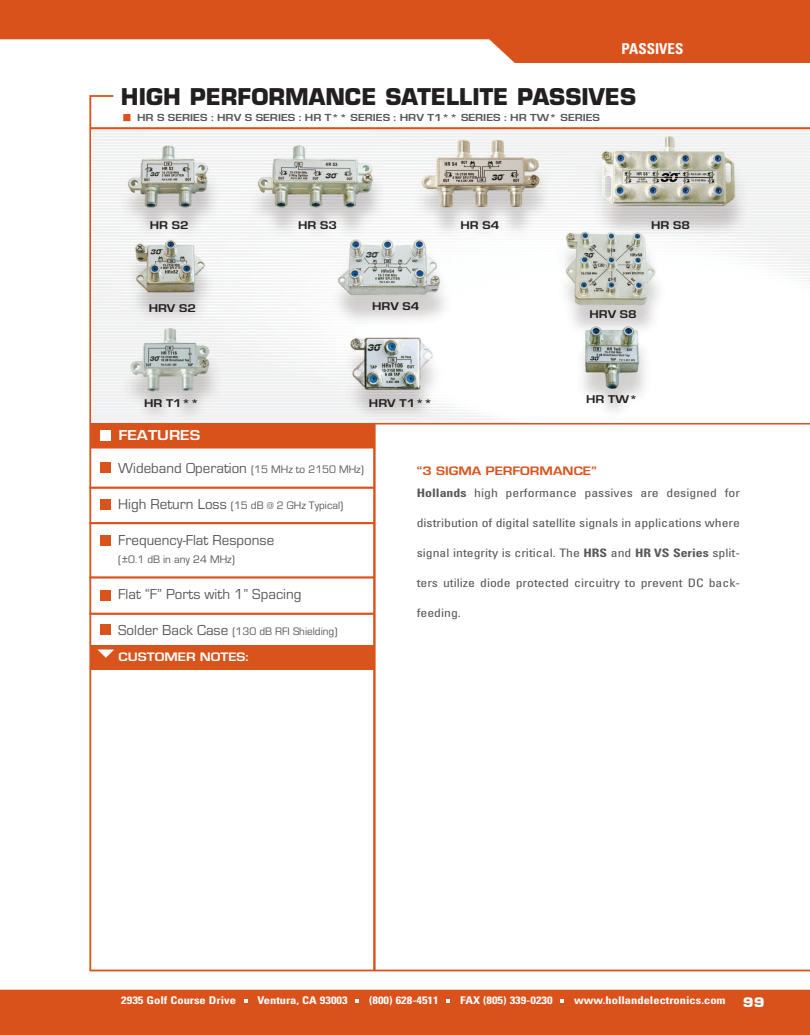
<style>
.page{position:relative;width:810px;height:1035px;background:#fff}
.page>*{position:absolute;margin:0;border:0;box-sizing:border-box;transform-origin:0 0}
.t1{font:700 22.5px "Eurostile";color:#231f20}
.t2{font:15px "Eurostile";color:#57585a}
.t3{font:700 condensed 15px "Univers";color:#fff}
.t4{font:700 14.88px "Eurostile";color:#fff;scale:1.18 1}
.t5{font:700 12.75px "Eurostile";color:#d9531c;scale:1.18 1}
.t6{font:700 12.75px "Eurostile";color:#fff;scale:1.18 1}
.t7{font:condensed 11.75px "Univers";color:#57585a;scale:1.18 1}
.t8{font:700 11.75px "Eurostile";color:#231f20;scale:1.18 1}
.t9{font:11.25px "Eurostile";color:#57585a}
.t10{font:700 condensed 10.62px "Univers";color:#fff;scale:1.18 1}
.t11{font:700 10.62px "Eurostile";color:#57585a;scale:1.18 1}
.s1{font-size:11.25px}
.s2{font-size:15px}
.s3{font-weight:700}
.s4{font-family:"Eurostile";font-stretch:normal;font-size:12.75px;color:#d9531c}
.s5{font-family:"Eurostile";font-stretch:normal;font-size:12.75px}
</style>
<div class="page">
<img style="left:0;top:0;width:810px;height:1035px">
<div style="left:101px;top:463px;width:10px;height:10px;background:#d9531c"></div>
<div style="left:101px;top:431px;width:10px;height:10px;background:#fff"></div>
<div style="left:101px;top:500px;width:10px;height:10px;background:#d9531c"></div>
<div style="left:101px;top:536px;width:10px;height:10px;background:#d9531c"></div>
<div style="left:101px;top:590px;width:10px;height:10px;background:#d9531c"></div>
<div style="left:101px;top:625px;width:10px;height:10px;background:#d9531c"></div>
<hr style="left:89px;top:487px;width:285px;height:2px;background:#d9531c">
<hr style="left:89px;top:522px;width:285px;height:2px;background:#d9531c">
<hr style="left:89px;top:576px;width:285px;height:3px;background:#d9531c">
<hr style="left:89px;top:613px;width:285px;height:2px;background:#d9531c">
<img style="left:91px;top:130px;width:719px;height:292px">
<div style="left:90px;top:646px;width:283px;height:24px;background:#d9531c"></div>
<p class="t3" style="left:622px;top:43px;width:63px">PASSIVES</p>
<h1 class="t1" style="left:121px;top:88px;width:517px">HIGH PERFORMANCE SATELLITE PASSIVES</h1>
<p class="t11" style="left:137px;top:111px;width:394px">HR S SERIES : HRV S SERIES : HR T** SERIES : HRV T1** SERIES : HR TW* SERIES</p>
<p class="t8" style="left:150px;top:218px;width:34px">HR S2</p>
<p class="t8" style="left:149px;top:301px;width:42px">HRV S2</p>
<p class="t8" style="left:298px;top:218px;width:34px">HR S3</p>
<p class="t8" style="left:461px;top:218px;width:34px">HR S4</p>
<p class="t8" style="left:651px;top:218px;width:34px">HR S8</p>
<p class="t8" style="left:372px;top:299px;width:42px">HRV S4</p>
<p class="t8" style="left:589px;top:307px;width:42px">HRV S8</p>
<p class="t8" style="left:144px;top:396px;width:48px">HR T1**</p>
<p class="t8" style="left:369px;top:396px;width:55px">HRV T1**</p>
<p class="t4" style="left:118px;top:427px;width:71px">FEATURES</p>
<p class="t8" style="left:586px;top:392px;width:45px">HR TW*</p>
<p class="t2" style="left:118px;top:459px;width:247px">Wideband Operation <span class="s1">(15 MHz to 2150 MHz)</span></p>
<p class="t9" style="left:118px;top:498px;width:227px"><span class="s2">High Return Loss</span> (15 dB @ 2 GHz Typical)</p>
<p class="t2" style="left:118px;top:531px;width:158px">Frequency-Flat Response</p>
<p class="t9" style="left:118px;top:552px;width:118px">(±0.1 dB in any 24 MHz)</p>
<p class="t2" style="left:118px;top:585px;width:185px">Flat “F” Ports with 1” Spacing</p>
<p class="t9" style="left:118px;top:624px;width:221px"><span class="s2">Solder Back Case</span> (130 dB RFI Shielding)</p>
<p class="t6" style="left:118px;top:649px;width:112px">CUSTOMER NOTES:</p>
<p class="t5" style="left:417px;top:464px;width:154px">“3 SIGMA PERFORMANCE”</p>
<p class="t7" style="left:417px;top:489px;width:276px"><span class="s3">Hollands</span> high performance passives are designed for</p>
<p class="t7" style="left:417px;top:519px;width:276px">distribution of digital satellite signals in applications where</p>
<p class="t7" style="left:417px;top:549px;width:276px">signal integrity is critical. The <span class="s3">HRS</span> and <span class="s3">HR VS Series</span> split-</p>
<p class="t7" style="left:417px;top:579px;width:276px">ters utilize diode protected circuitry to prevent DC back-</p>
<p class="t7" style="left:417px;top:609px;width:39px">feeding.</p>
<p class="t10" style="left:121px;top:997px;width:99px">2935 Golf Course Drive</p>
<p class="t10" style="left:257px;top:997px;width:78px">Ventura, CA 93003</p>
<p class="t10" style="left:369px;top:997px;width:61px">(800) 628-4511</p>
<p class="t10" style="left:460px;top:997px;width:80px">FAX (805) 339-0230</p>
<p class="t10" style="left:574px;top:997px;width:163px">www.hollandelectronics.com <span class="s4">|</span> <span class="s5">99</span></p>
</div>
